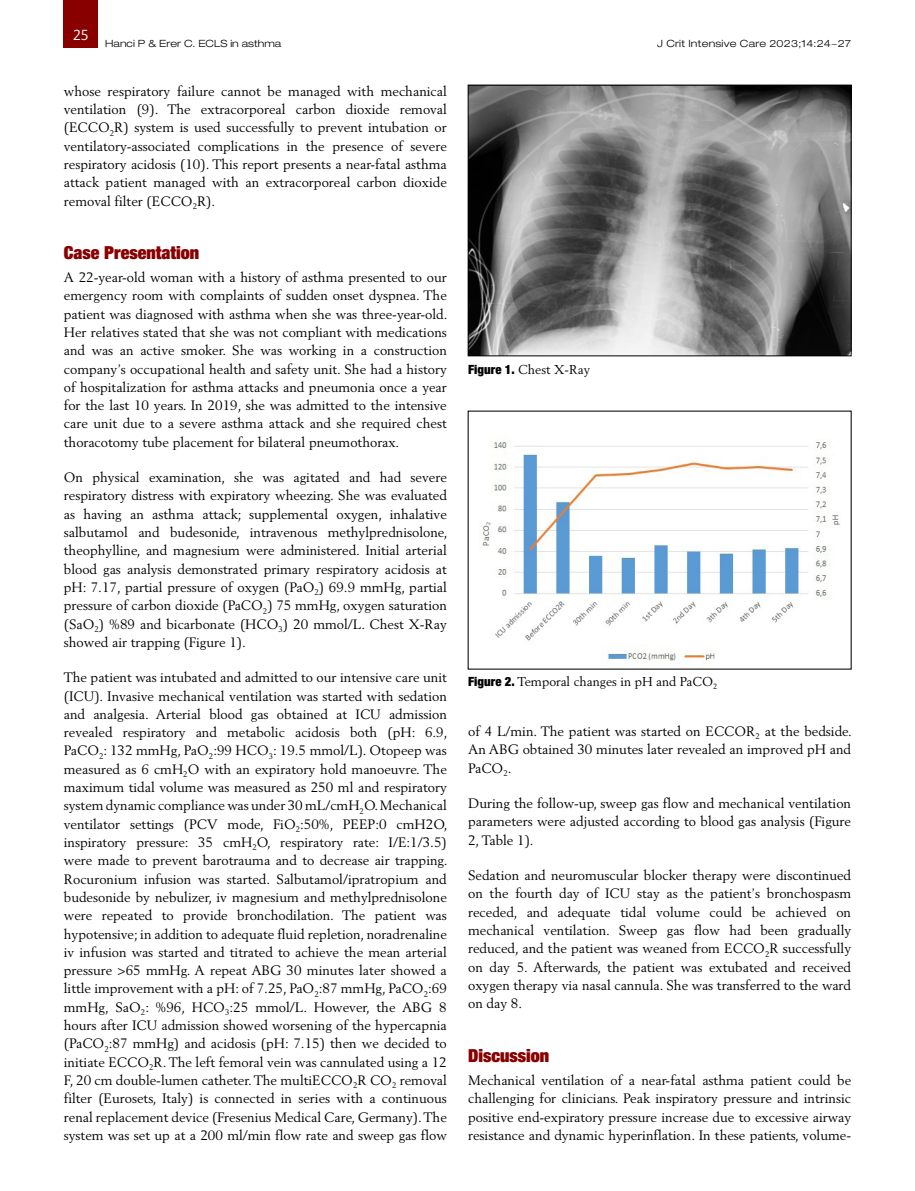
<style>
.page{position:relative;width:915px;height:1191px;background:#fff}
.page>*{position:absolute;margin:0;border:0;box-sizing:border-box;transform-origin:0 0}
._06_ARABASLIK{font:900 condensed 18px "Helvetica Neue LT Pro";color:#890000}
.t1{font:15px "Mundo Sans Std";color:#fff}
._05_METIN{font:13.5px/18.3px "Berling LT Std";color:#000;text-align:justify}
.TABLO_başlık{font:12.75px "Berling LT Std";color:#000}
.t2{font:300 expanded 10.05px "Helvetica Neue LT Pro";letter-spacing:.02em;color:#000;scale:1.05 1}
.t3{font:300 expanded 10.05px "Helvetica Neue LT Pro";color:#000;scale:1.05 1}
.s1{font-family:"Helvetica Neue LT Pro";font-weight:900;font-stretch:condensed}
</style>
<div class="page">
<div style="left:64px;top:0;width:34px;height:47px;background:#890000"></div>
<img style="left:482px;top:441px;width:358px;height:221px">
<img style="left:469px;top:87px;width:380px;height:267px">
<div style="left:467px;top:85px;width:384px;height:271px;border:1px solid #000"></div>
<p class="t1" style="left:73px;top:26px;width:17px">25</p>
<p class="t3" style="left:105px;top:37px;width:169px">Hanci P &amp; Erer C. ECLS in asthma</p>
<p class="_05_METIN" style="left:64px;top:82px;width:384px">whose respiratory failure cannot be managed with mechanical ventilation (9). The extracorporeal carbon dioxide removal (ECCO<sub>2</sub>R) system is used successfully to prevent intubation or ventilatory-associated complications in the presence of severe respiratory acidosis (10). This report presents a near-fatal asthma attack patient managed with an extracorporeal carbon dioxide removal filter (ECCO<sub>2</sub>R).</p>
<p class="_06_ARABASLIK" style="left:64px;top:241px;width:137px">Case Presentation</p>
<p class="_05_METIN" style="left:64px;top:268px;width:385px">A 22-year-old woman with a history of asthma presented to our emergency room with complaints of sudden onset dyspnea. The patient was diagnosed with asthma when she was three-year-old.<br>Her relatives stated that she was not compliant with medications and was an active smoker. She was working in a construction company’s occupational health and safety unit. She had a history of hospitalization for asthma attacks and pneumonia once a year for the last 10 years. In 2019, she was admitted to the intensive care unit due to a severe asthma attack and she required chest thoracotomy tube placement for bilateral pneumothorax.</p>
<p class="_05_METIN" style="left:64px;top:468px;width:385px">On physical examination, she was agitated and had severe respiratory distress with expiratory wheezing. She was evaluated as having an asthma attack; supplemental oxygen, inhalative salbutamol and budesonide, intravenous methylprednisolone, theophylline, and magnesium were administered. Initial arterial blood gas analysis demonstrated primary respiratory acidosis at pH: 7.17, partial pressure of oxygen (PaO<sub>2</sub>) 69.9 mmHg, partial pressure of carbon dioxide (PaCO<sub>2</sub>) 75 mmHg, oxygen saturation (SaO<sub>2</sub>) %89 and bicarbonate (HCO<sub>3</sub>) 20 mmol/L. Chest X-Ray showed air trapping (Figure 1).</p>
<p class="_05_METIN" style="left:64px;top:668px;width:385px">The patient was intubated and admitted to our intensive care unit (ICU). Invasive mechanical ventilation was started with sedation and analgesia. Arterial blood gas obtained at ICU admission revealed respiratory and metabolic acidosis both (pH: 6.9, PaCO<sub>2</sub>: 132 mmHg, PaO<sub>2</sub>:99 HCO<sub>3</sub>: 19.5 mmol/L). Otopeep was measured as 6 cmH<sub>2</sub>O with an expiratory hold manoeuvre. The maximum tidal volume was measured as 250 ml and respiratory system dynamic compliance was under 30 mL/cmH<sub>2</sub>O. Mechanical ventilator settings (PCV mode, FiO<sub>2</sub>:50%, PEEP:0 cmH2O, inspiratory pressure: 35 cmH<sub>2</sub>O, respiratory rate: I/E:1/3.5) were made to prevent barotrauma and to decrease air trapping.<br>Rocuronium infusion was started. Salbutamol/ipratropium and budesonide by nebulizer, iv magnesium and methylprednisolone were repeated to provide bronchodilation. The patient was hypotensive; in addition to adequate fluid repletion, noradrenaline iv infusion was started and titrated to achieve the mean arterial pressure &gt;65 mmHg. A repeat ABG 30 minutes later showed a little improvement with a pH: of 7.25, PaO<sub>2</sub>:87 mmHg, PaCO<sub>2</sub>:69 mmHg, SaO<sub>2</sub>: %96, HCO<sub>3</sub>:25 mmol/L. However, the ABG 8 hours after ICU admission showed worsening of the hypercapnia (PaCO<sub>2</sub>:87 mmHg) and acidosis (pH: 7.15) then we decided to initiate ECCO<sub>2</sub>R. The left femoral vein was cannulated using a 12<br>F, 20 cm double-lumen catheter. The multiECCO<sub>2</sub>R CO<sub>2</sub> removal filter (Eurosets, Italy) is connected in series with a continuous renal replacement device (Fresenius Medical Care, Germany). The system was set up at a 200 ml/min flow rate and sweep gas flow</p>
<p class="t2" style="left:657px;top:37px;width:186px">J Crit Intensive Care 2023;14:24−27</p>
<p class="TABLO_başlık" style="left:468px;top:361px;width:123px"><span class="s1">Figure 1.</span> Chest X-Ray</p>
<p class="TABLO_başlık" style="left:468px;top:673px;width:250px"><span class="s1">Figure 2.</span> Temporal changes in pH and PaCO<sub>2</sub></p>
<p class="_05_METIN" style="left:468px;top:722px;width:385px">of 4 L/min. The patient was started on ECCOR<sub>2</sub> at the bedside.<br>An ABG obtained 30 minutes later revealed an improved pH and PaCO<sub>2</sub>.</p>
<p class="_05_METIN" style="left:468px;top:794px;width:384px">During the follow-up, sweep gas flow and mechanical ventilation parameters were adjusted according to blood gas analysis (Figure 2, Table 1).</p>
<p class="_05_METIN" style="left:468px;top:866px;width:384px">Sedation and neuromuscular blocker therapy were discontinued on the fourth day of ICU stay as the patient’s bronchospasm receded, and adequate tidal volume could be achieved on mechanical ventilation. Sweep gas flow had been gradually reduced, and the patient was weaned from ECCO<sub>2</sub>R successfully on day 5. Afterwards, the patient was extubated and received oxygen therapy via nasal cannula. She was transferred to the ward on day 8.</p>
<p class="_06_ARABASLIK" style="left:468px;top:1044px;width:82px">Discussion</p>
<p class="_05_METIN" style="left:468px;top:1070px;width:384px">Mechanical ventilation of a near-fatal asthma patient could be challenging for clinicians. Peak inspiratory pressure and intrinsic positive end-expiratory pressure increase due to excessive airway resistance and dynamic hyperinflation. In these patients, volume-</p>
</div>
